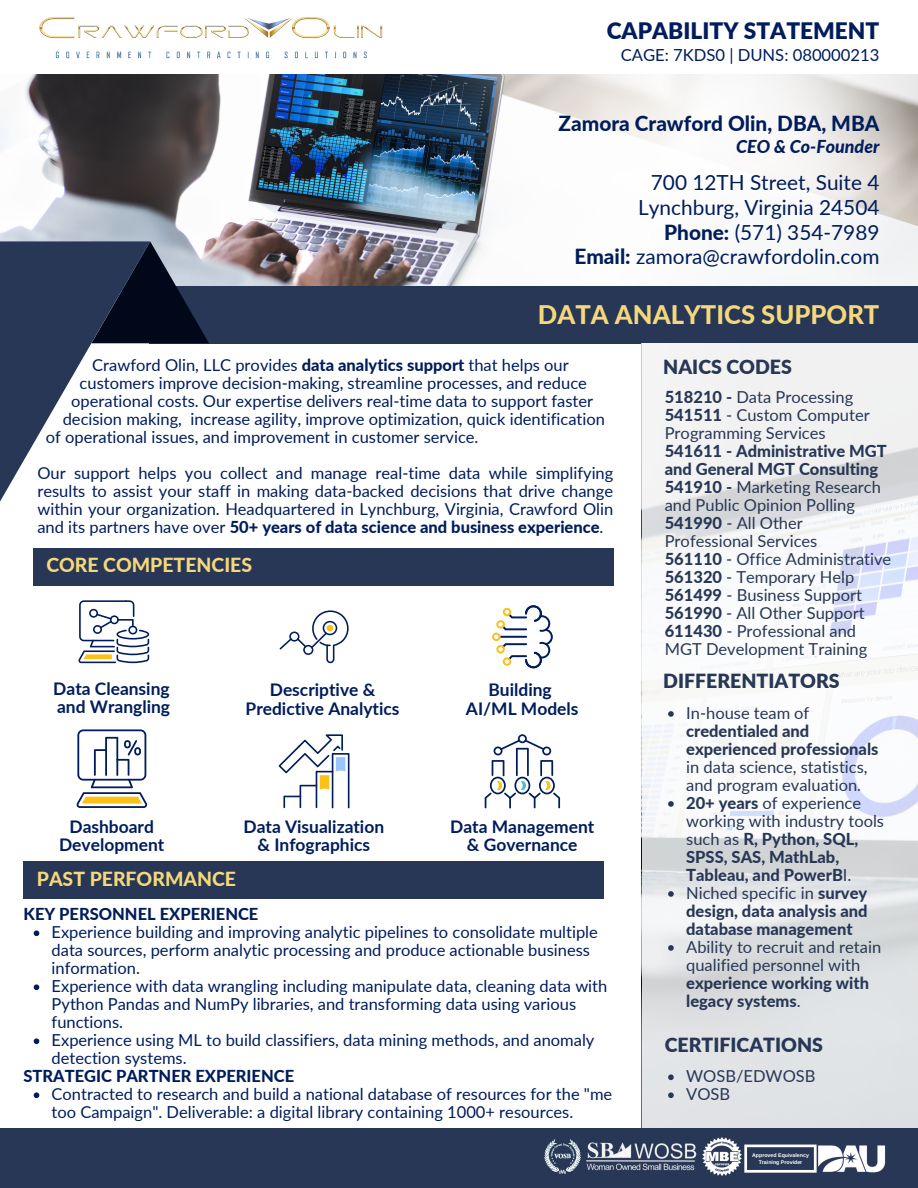
<style>
.page{position:relative;width:918px;height:1188px;background:#fff}
.page>*{position:absolute;margin:0;border:0;box-sizing:border-box;transform-origin:0 0}
.t1{font:800 25.65px "Lato";color:#f4d87b}
.t2{font:900 22.65px "Lato";color:#001c5b}
.t3{font:20.85px "Lato";color:#001c5b}
.t4{font:800 20.85px "Lato";color:#001c5b}
.t5{font:900 19.5px "Lato";color:#273755}
.t6{font:800 19.5px "Lato";color:#f4d87b}
.t7{font:italic 800 17.85px "Lato";color:#001c5b}
.t8{font:700 17.4px/18.5px "Lato";color:#001c5b;text-align:center}
.t9{font:16.65px "Lato";color:#001c5b}
.t10{font:16.5px/18px "Lato";color:#001c5b}
.t11{font:16.5px/18px "Lato";color:#273755}
.t12{font:800 16.5px/18px "Lato";color:#273755}
.t13{font:800 16.5px "Lato";color:#001c5b}
.t14{font:700 5.25px/7.2px "Arimo";color:#fff;text-align:center}
.s1{font-weight:800}
.s2{font-weight:400}
</style>
<div class="page">
<img style="left:0;top:75px;width:918px;height:211px">
<div style="left:150px;top:286px;width:768px;height:57px;background:#273755"></div>
<svg style="left:150px;top:241px;width:59px;height:102px"></svg>
<svg style="left:0;top:241px;width:150px;height:423px"></svg>
<img style="left:39px;top:17px;width:344px;height:41px">
<div style="left:0;top:1128px;width:918px;height:60px;background:#273755"></div>
<img style="left:544px;top:1139px;width:37px;height:35px">
<img style="left:586px;top:1142px;width:111px;height:29px">
<img style="left:703px;top:1137px;width:38px;height:38px">
<img style="left:819px;top:1145px;width:67px;height:28px">
<svg style="left:744px;top:1145px;width:73px;height:28px"></svg>
<svg style="left:642px;top:343px;width:276px;height:784px"></svg>
<div style="left:33px;top:549px;width:581px;height:37px;background:#273755"></div>
<div style="left:24px;top:861px;width:580px;height:37px;background:#273755"></div>
<svg style="left:76px;top:729px;width:71px;height:79px"></svg>
<svg style="left:279px;top:734px;width:70px;height:74px"></svg>
<svg style="left:78px;top:600px;width:71px;height:63px"></svg>
<svg style="left:485px;top:734px;width:75px;height:74px"></svg>
<svg style="left:280px;top:610px;width:69px;height:53px"></svg>
<svg style="left:492px;top:605px;width:61px;height:63px"></svg>
<svg style="left:668px;top:711px;width:6px;height:6px"></svg>
<svg style="left:668px;top:801px;width:6px;height:6px"></svg>
<svg style="left:668px;top:891px;width:6px;height:6px"></svg>
<svg style="left:668px;top:945px;width:6px;height:6px"></svg>
<svg style="left:668px;top:1074px;width:6px;height:6px"></svg>
<svg style="left:668px;top:1092px;width:6px;height:6px"></svg>
<svg style="left:34px;top:930px;width:5px;height:6px"></svg>
<svg style="left:34px;top:984px;width:5px;height:6px"></svg>
<svg style="left:34px;top:1038px;width:5px;height:6px"></svg>
<svg style="left:34px;top:1092px;width:5px;height:6px"></svg>
<p class="t2" style="left:607px;top:17px;width:274px">CAPABILITY STATEMENT</p>
<p class="t9" style="left:621px;top:44px;width:260px">CAGE: 7KDS0 | DUNS: 080000213</p>
<p class="t4" style="left:559px;top:111px;width:322px">Zamora Crawford Olin, DBA, MBA</p>
<p class="t7" style="left:736px;top:135px;width:145px">CEO &amp; Co-Founder</p>
<p class="t3" style="left:651px;top:170px;width:230px">700 12TH Street, Suite 4</p>
<p class="t3" style="left:638px;top:194px;width:243px">Lynchburg, Virginia 24504</p>
<p class="t3" style="left:664px;top:219px;width:217px"><span class="s1">Phone:</span> (571) 354-7989</p>
<p class="t3" style="left:574px;top:244px;width:306px"><span class="s1">Email:</span> zamora@crawfordolin.com</p>
<p class="t1" style="left:538px;top:299px;width:343px">DATA ANALYTICS SUPPORT</p>
<p class="t10" style="left:92px;top:356px;width:478px">Crawford Olin, LLC provides <span class="s1">data analytics support</span> that helps our</p>
<p class="t10" style="left:80px;top:374px;width:509px">customers improve decision-making, streamline processes, and reduce</p>
<p class="t10" style="left:71px;top:392px;width:524px">operational costs. Our expertise delivers real-time data to support faster</p>
<p class="t10" style="left:63px;top:410px;width:544px">decision making, increase agility, improve optimization, quick identification</p>
<p class="t10" style="left:46px;top:428px;width:434px">of operational issues, and improvement in customer service.</p>
<p class="t10" style="left:37px;top:464px;width:578px;text-align:justify">Our support helps you collect and manage real-time data while simplifying results to assist your staff in making data-backed decisions that drive change within your organization. Headquartered in Lynchburg, Virginia, Crawford Olin and its partners have over <span class="s1">50+ years of data science and business experience</span>.</p>
<p class="t6" style="left:46px;top:552px;width:207px">CORE COMPETENCIES</p>
<p class="t8" style="left:53px;top:679px;width:118px">Data Cleansing</p>
<p class="t8" style="left:57px;top:697px;width:115px">and Wrangling</p>
<p class="t8" style="left:59px;top:817px;width:107px">Dashboard<br>Development</p>
<p class="t8" style="left:246px;top:680px;width:155px">Descriptive &amp;<br>Predictive Analytics</p>
<p class="t8" style="left:488px;top:680px;width:65px">Building</p>
<p class="t8" style="left:466px;top:699px;width:114px">AI/ML Models</p>
<p class="t8" style="left:244px;top:817px;width:142px">Data Visualization &amp; Infographics</p>
<p class="t8" style="left:450px;top:817px;width:146px">Data Management</p>
<p class="t8" style="left:467px;top:835px;width:112px">&amp; Governance</p>
<p class="t6" style="left:37px;top:867px;width:201px">PAST PERFORMANCE</p>
<p class="t10" style="left:52px;top:923px;width:548px">Experience building and improving analytic pipelines to consolidate multiple data sources, perform analytic processing and produce actionable business information.</p>
<p class="t10" style="left:52px;top:977px;width:557px">Experience with data wrangling including manipulate data, cleaning data with<br>Python Pandas and NumPy libraries, and transforming data using various functions.</p>
<p class="t10" style="left:52px;top:1031px;width:544px">Experience using ML to build classifiers, data mining methods, and anomaly detection systems.</p>
<p class="t10" style="left:52px;top:1085px;width:562px">Contracted to research and build a national database of resources for the "me too Campaign". Deliverable: a digital library containing 1000+ resources.</p>
<p class="t13" style="left:24px;top:904px;width:236px">KEY PERSONNEL EXPERIENCE</p>
<p class="t13" style="left:24px;top:1066px;width:272px">STRATEGIC PARTNER EXPERIENCE</p>
<p class="t5" style="left:663px;top:355px;width:130px">NAICS CODES</p>
<p class="t11" style="left:665px;top:387px;width:190px"><span class="s1">518210 -</span> Data Processing</p>
<p class="t11" style="left:665px;top:405px;width:206px"><span class="s1">541511</span> - Custom Computer<br>Programming Services</p>
<p class="t12" style="left:665px;top:441px;width:224px">541611 - Administrative MGT and General MGT Consulting</p>
<p class="t11" style="left:665px;top:477px;width:218px"><span class="s1">541910 -</span> Marketing Research and Public Opinion Polling</p>
<p class="t11" style="left:665px;top:513px;width:154px"><span class="s1">541990</span> - All Other<br>Professional Services</p>
<p class="t11" style="left:665px;top:549px;width:228px"><span class="s1">561110</span> - Office Administrative</p>
<p class="t11" style="left:665px;top:567px;width:191px"><span class="s1">561320</span> - Temporary Help</p>
<p class="t11" style="left:665px;top:585px;width:199px"><span class="s1">561499</span> - Business Support</p>
<p class="t11" style="left:665px;top:603px;width:201px"><span class="s1">561990</span> - All Other Support</p>
<p class="t11" style="left:665px;top:621px;width:204px"><span class="s1">611430</span> - Professional and<br>MGT Development Training</p>
<p class="t5" style="left:663px;top:668px;width:178px">DIFFERENTIATORS</p>
<p class="t11" style="left:686px;top:704px;width:194px">In-house team of <span class="s1">credentialed and experienced professionals </span>in data science, statistics, and program evaluation.</p>
<p class="t12" style="left:686px;top:794px;width:199px">20+ years <span class="s2">of experience working with industry tools such as</span> R, Python, SQL,<br>SPSS, SAS, MathLab,<br>Tableau, and PowerB<span class="s2">I.</span></p>
<p class="t12" style="left:686px;top:884px;width:183px;text-align:justify"><span class="s2">Niched specific in</span> survey design, data analysis and database management</p>
<p class="t11" style="left:686px;top:938px;width:196px">Ability to recruit and retain qualified personnel with <span class="s1">experience working with legacy systems</span>.</p>
<p class="t5" style="left:665px;top:1033px;width:160px">CERTIFICATIONS</p>
<p class="t11" style="left:686px;top:1067px;width:131px">WOSB/EDWOSB</p>
<p class="t11" style="left:686px;top:1085px;width:45px">VOSB</p>
<p class="t14" style="left:752px;top:1151px;width:58px">Approved Equivalency<br>Training Provider</p>
</div>
